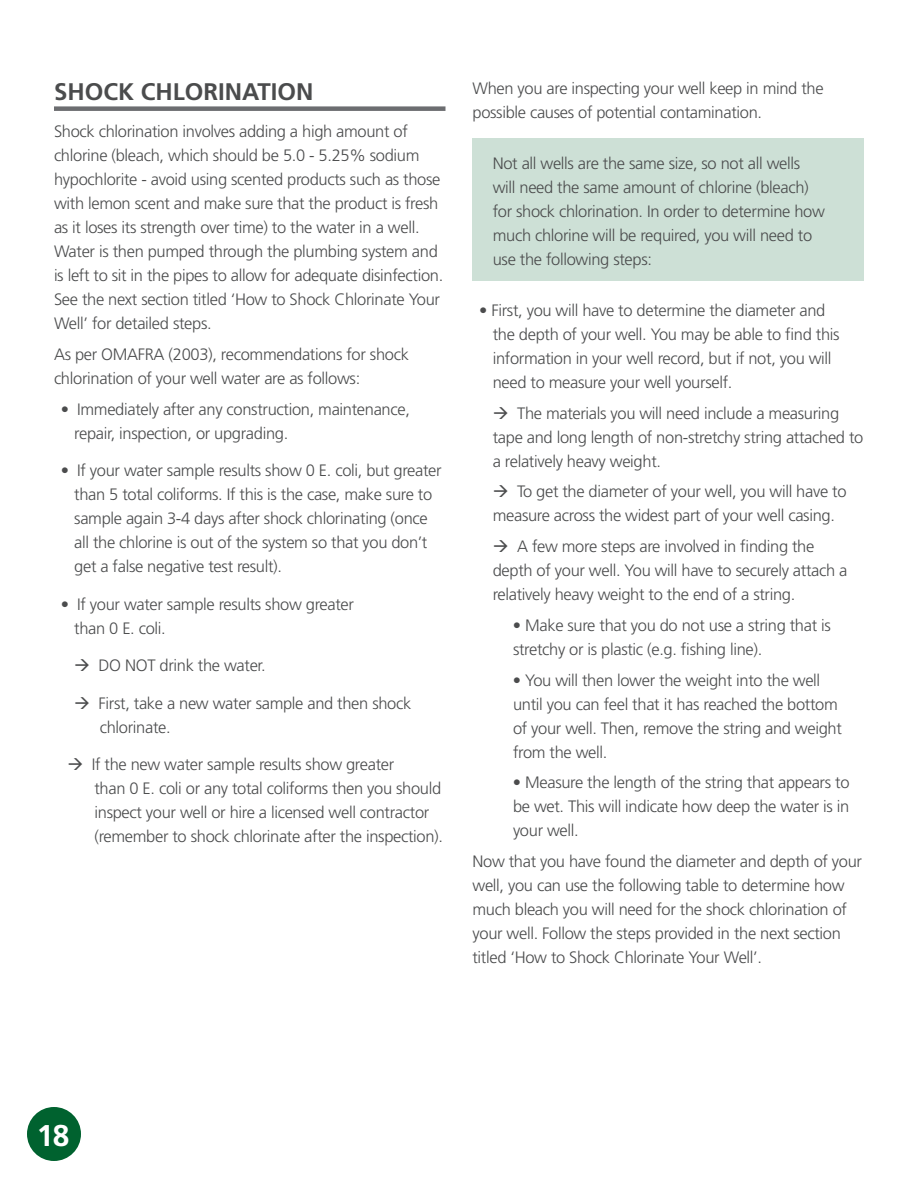
<style>
.page{position:relative;width:918px;height:1188px;background:#fff}
.page>*{position:absolute;margin:0;border:0;box-sizing:border-box;transform-origin:0 0}
.t1{font:700 30px "Frutiger";color:#fff}
.t2{font:700 24px "Frutiger";color:#4b4c4d}
.t3{font:300 16.5px/24px "Frutiger";letter-spacing:-.02em;color:#4b4c4d}
</style>
<div class="page">
<div style="left:472px;top:138px;width:392px;height:143px;background:#cde0d6"></div>
<div style="left:54px;top:106px;width:392px;height:5px;background:#6c6d70"></div>
<div style="left:27px;top:1107px;width:54px;height:54px;background:#00622f;border-radius:50%"></div>
<p class="t2" style="left:54px;top:77px;width:261px">SHOCK CHLORINATION</p>
<p class="t3" style="left:54px;top:119px;width:388px">Shock chlorination involves adding a high amount of chlorine (bleach, which should be 5.0 - 5.25% sodium hypochlorite - avoid using scented products such as those with lemon scent and make sure that the product is fresh as it loses its strength over time) to the water in a well.<br>Water is then pumped through the plumbing system and is left to sit in the pipes to allow for adequate disinfection.<br>See the next section titled ‘How to Shock Chlorinate Your Well’ for detailed steps.</p>
<p class="t3" style="left:54px;top:342px;width:356px">As per OMAFRA (2003), recommendations for shock chlorination of your well water are as follows:</p>
<p class="t3" style="left:74px;top:397px;width:337px;text-indent:-14px">• Immediately after any construction, maintenance, repair, inspection, or upgrading.</p>
<p class="t3" style="left:74px;top:458px;width:369px;text-indent:-14px">• If your water sample results show 0 E. coli, but greater than 5 total coliforms. If this is the case, make sure to sample again 3-4 days after shock chlorinating (once all the chlorine is out of the system so that you don’t get a false negative test result).</p>
<p class="t3" style="left:74px;top:592px;width:281px;text-indent:-14px">• If your water sample results show greater than 0 E. coli.</p>
<p class="t3" style="left:74px;top:653px;width:190px">→ DO NOT drink the water.</p>
<p class="t3" style="left:100px;top:691px;width:313px;text-indent:-26px">→ First, take a new water sample and then shock chlorinate.</p>
<p class="t3" style="left:94px;top:752px;width:348px;text-indent:-27px">→ If the new water sample results show greater<br>than 0 E. coli or any total coliforms then you should inspect your well or hire a licensed well contractor (remember to shock chlorinate after the inspection).</p>
<p class="t3" style="left:472px;top:76px;width:353px">When you are inspecting your well keep in mind the possible causes of potential contamination.</p>
<p class="t3" style="left:493px;top:151px;width:334px">Not all wells are the same size, so not all wells will need the same amount of chlorine (bleach) for shock chlorination. In order to determine how much chlorine will be required, you will need to use the following steps:</p>
<p class="t3" style="left:493px;top:298px;width:348px;text-indent:-14px">• First, you will have to determine the diameter and the depth of your well. You may be able to find this information in your well record, but if not, you will need to measure your well yourself.</p>
<p class="t3" style="left:493px;top:401px;width:372px">→ The materials you will need include a measuring tape and long length of non-stretchy string attached to a relatively heavy weight.</p>
<p class="t3" style="left:493px;top:480px;width:355px">→ To get the diameter of your well, you will have to measure across the widest part of your well casing.</p>
<p class="t3" style="left:493px;top:534px;width:356px">→ A few more steps are involved in finding the depth of your well. You will have to securely attach a relatively heavy weight to the end of a string.</p>
<p class="t3" style="left:513px;top:613px;width:319px">• Make sure that you do not use a string that is stretchy or is plastic (e. g. fishing line).</p>
<p class="t3" style="left:513px;top:668px;width:330px">• You will then lower the weight into the well until you can feel that it has reached the bottom of your well. Then, remove the string and weight from the well.</p>
<p class="t3" style="left:513px;top:771px;width:338px;text-align:justify">• Measure the length of the string that appears to be wet. This will indicate how deep the water is in your well.</p>
<p class="t3" style="left:472px;top:849px;width:391px">Now that you have found the diameter and depth of your well, you can use the following table to determine how much bleach you will need for the shock chlorination of your well. Follow the steps provided in the next section titled ‘How to Shock Chlorinate Your Well’.</p>
<p class="t1" style="left:37px;top:1118px;width:34px">18</p>
</div>
